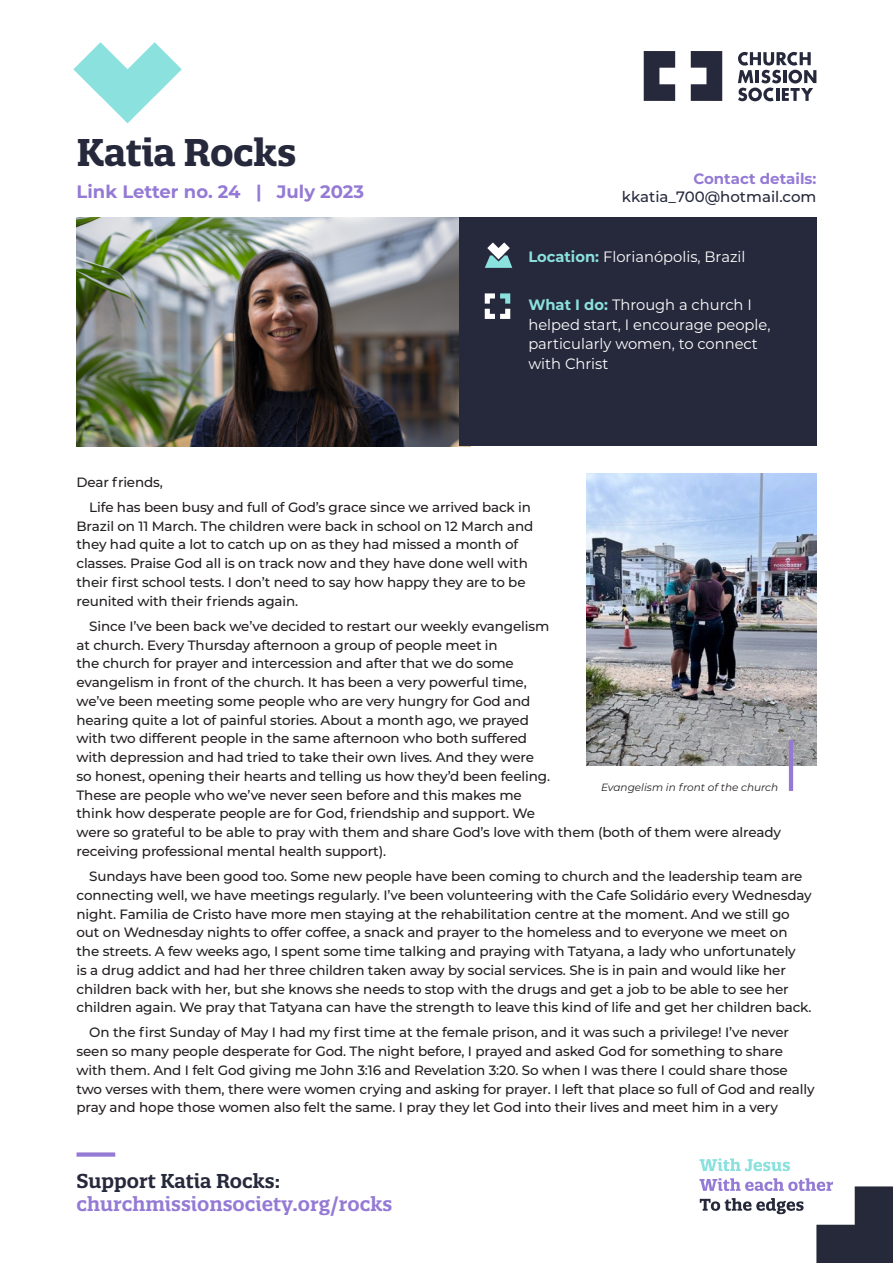
<style>
.page{position:relative;width:893px;height:1263px;background:#fff}
.page>*{position:absolute;margin:0;border:0;box-sizing:border-box;transform-origin:0 0}
.t1{font:700 37.5px "Quatro Slab";letter-spacing:-.01em;color:#26293c}
.t2{font:600 19.5px "Quatro Slab";color:#947ad5}
.t3{font:600 19.5px "Quatro Slab";color:#26293c}
.t4{font:700 18px "Montserrat";color:#947ad5}
.t5{font:15px/19.5px "Montserrat";color:#fff}
.t6{font:500 15px "Montserrat";color:#26293c}
.t7{font:700 15px "Montserrat";color:#947ad5}
.t8{font:500 13.5px/18.8px "Montserrat";letter-spacing:-.01em;color:#231f20}
.t9{font:italic 10.5px "Montserrat";color:#231f20}
.s1{font-weight:700;color:#8be1de}
</style>
<div class="page">
<img style="left:586px;top:474px;width:230px;height:291px">
<hr style="left:789px;top:740px;width:4px;height:51px;background:#947ad5">
<img style="left:77px;top:218px;width:382px;height:228px">
<div style="left:459px;top:217px;width:357px;height:229px;background:#26293c"></div>
<svg style="left:73px;top:42px;width:109px;height:81px"></svg>
<svg style="left:691px;top:51px;width:31px;height:50px"></svg>
<svg style="left:644px;top:51px;width:31px;height:50px"></svg>
<svg style="left:738px;top:52px;width:78px;height:49px"></svg>
<svg style="left:485px;top:242px;width:27px;height:26px"></svg>
<svg style="left:485px;top:293px;width:25px;height:26px"></svg>
<div style="left:77px;top:1152px;width:38px;height:5px;background:#947ad5"></div>
<svg style="left:699px;top:1158px;width:91px;height:13px"></svg>
<svg style="left:699px;top:1178px;width:194px;height:85px"></svg>
<h1 class="t1" style="left:77px;top:129px;width:221px">Katia Rocks</h1>
<h3 class="t4" style="left:77px;top:179px;width:289px">Link Letter no. 24 | July 2023</h3>
<p class="t7" style="left:693px;top:168px;width:125px">Contact details:</p>
<p class="t6" style="left:622px;top:186px;width:196px">kkatia_700@hotmail.com</p>
<p class="t5" style="left:528px;top:247px;width:219px"><span class="s1">Location:</span> Florianópolis, Brazil</p>
<p class="t5" style="left:528px;top:294px;width:244px"><span class="s1">What I do:</span> Through a church I helped start, I encourage people, particularly women, to connect with Christ</p>
<p class="t8" style="left:89px;top:469px;width:443px;line-height:25px;text-indent:-13px">Dear friends,<br>Life has been busy and full of God’s grace since we arrived back in</p>
<p class="t8" style="left:77px;top:516px;width:458px">Brazil on 11 March. The children were back in school on 12 March and they had quite a lot to catch up on as they had missed a month of classes. Praise God all is on track now and they have done well with their first school tests. I don’t need to say how happy they are to be reunited with their friends again.</p>
<p class="t8" style="left:77px;top:616px;width:706px;text-indent:13px">Since I’ve been back we’ve decided to restart our weekly evangelism<br>at church. Every Thursday afternoon a group of people meet in<br>the church for prayer and intercession and after that we do some<br>evangelism in front of the church. It has been a very powerful time,<br>we’ve been meeting some people who are very hungry for God and<br>hearing quite a lot of painful stories. About a month ago, we prayed<br>with two different people in the same afternoon who both suffered<br>with depression and had tried to take their own lives. And they were<br>so honest, opening their hearts and telling us how they’d been feeling.<br>These are people who we’ve never seen before and this makes me<br>think how desperate people are for God, friendship and support. We<br>were so grateful to be able to pray with them and share God’s love with them (both of them were already receiving professional mental health support).</p>
<p class="t8" style="left:77px;top:866px;width:737px;text-indent:13px">Sundays have been good too. Some new people have been coming to church and the leadership team are connecting well, we have meetings regularly. I’ve been volunteering with the Cafe Solidário every Wednesday night. Familia de Cristo have more men staying at the rehabilitation centre at the moment. And we still go out on Wednesday nights to offer coffee, a snack and prayer to the homeless and to everyone we meet on the streets. A few weeks ago, I spent some time talking and praying with Tatyana, a lady who unfortunately<br>is a drug addict and had her three children taken away by social services. She is in pain and would like her children back with her, but she knows she needs to stop with the drugs and get a job to be able to see her children again. We pray that Tatyana can have the strength to leave this kind of life and get her children back.</p>
<p class="t8" style="left:77px;top:1023px;width:740px;text-indent:13px">On the first Sunday of May I had my first time at the female prison, and it was such a privilege! I’ve never seen so many people desperate for God. The night before, I prayed and asked God for something to share with them. And I felt God giving me John 3:16 and Revelation 3:20. So when I was there I could share those two verses with them, there were women crying and asking for prayer. I left that place so full of God and really pray and hope those women also felt the same. I pray they let God into their lives and meet him in a very</p>
<p class="t9" style="left:601px;top:780px;width:179px">Evangelism in front of the church</p>
<h2 class="t3" style="left:77px;top:1169px;width:205px">Support Katia Rocks:</h2>
<h2 class="t2" style="left:77px;top:1191px;width:317px">churchmissionsociety.org/rocks</h2>
</div>
